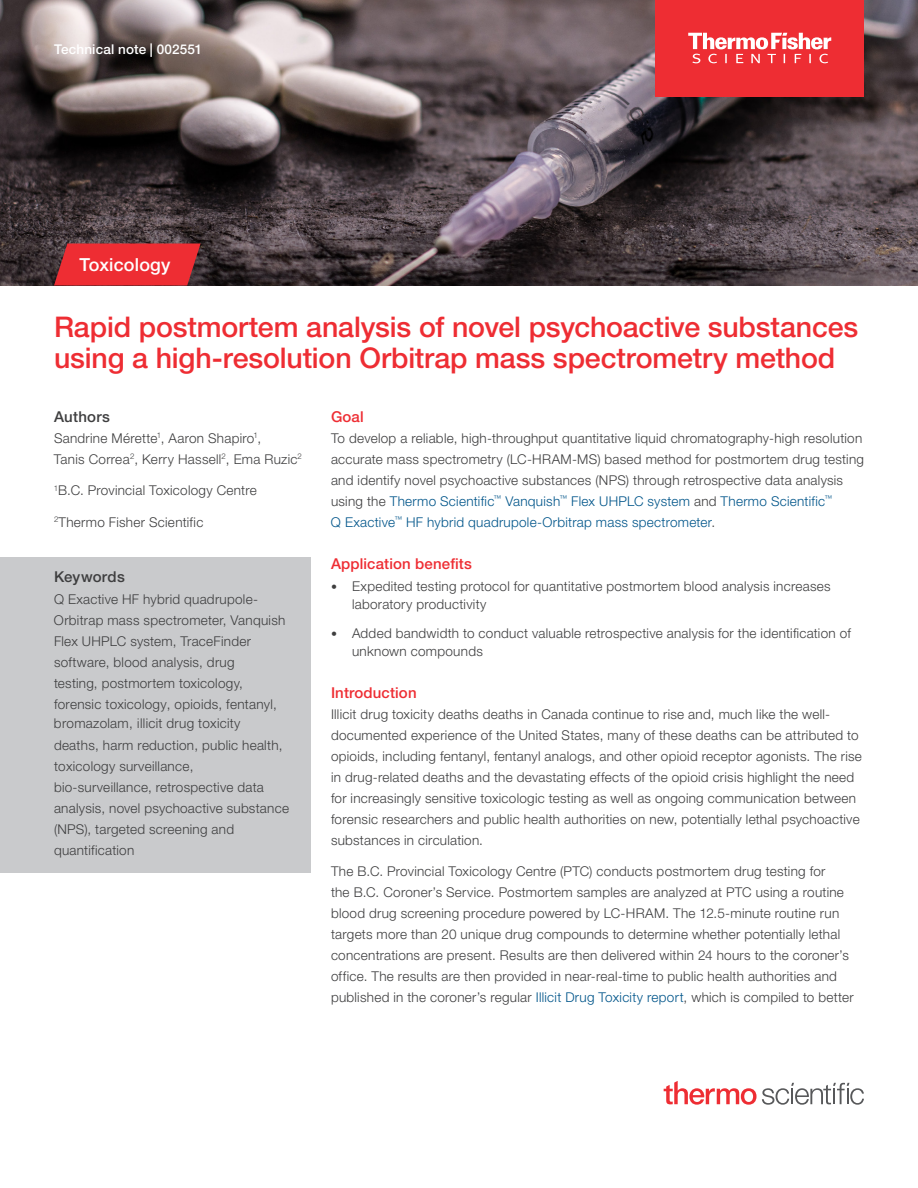
<style>
.page{position:relative;width:918px;height:1188px;background:#fff}
.page>*{position:absolute;margin:0;border:0;box-sizing:border-box;transform-origin:0 0}
.t1{font:500 28.5px/31.5px "Helvetica Neue LTW1 G";letter-spacing:-.005em;color:#ee2d33}
.t2{font:500 18px "Helvetica Neue LTW1 G";letter-spacing:.01em;color:#fff}
.t3{font:500 15px "Helvetica Neue LTW1 G";letter-spacing:.01em;color:#ee2d33}
.t4{font:500 15px "Helvetica Neue LTW1 G";letter-spacing:.02em;color:#3e3e3f}
.t5{font:300 13.5px/21px "Helvetica Neue LTW1 G";letter-spacing:.02em;color:#3e3e3f}
.t6{font:500 13.5px "Helvetica Neue LTW1 G";letter-spacing:.01em;color:#fff}
.s1{font-family:"Hind"}
.s2{color:#01558a}
.s3{font-size:12px}
</style>
<div class="page">
<div style="left:0;top:558px;width:310px;height:315px;background:#c9cacc"></div>
<img style="left:0;top:0;width:918px;height:286px">
<svg style="left:54px;top:243px;width:147px;height:42px;background:#db2e33"></svg>
<div style="left:656px;top:0;width:208px;height:96px;background:#ee2d33"></div>
<svg style="left:688px;top:33px;width:143px;height:30px"></svg>
<svg style="left:664px;top:1081px;width:200px;height:24px"></svg>
<p class="t6" style="left:54px;top:41px;width:150px">Technical note | 002551</p>
<h2 class="t2" style="left:80px;top:254px;width:92px">Toxicology</h2>
<h1 class="t1" style="left:54px;top:311px;width:806px">Rapid postmortem analysis of novel psychoactive substances using a high-resolution Orbitrap mass spectrometry method</h1>
<p class="t4" style="left:54px;top:407px;width:58px">Authors</p>
<p class="t5" style="left:54px;top:427px;width:249px">Sandrine Mérette<sup>1</sup>, Aaron Shapiro<sup>1</sup>,<br>Tanis Correa<sup>2</sup>, Kerry Hassell<sup>2</sup>, Ema Ruzic<sup>2</sup></p>
<p class="t5" style="left:54px;top:480px;width:204px"><sup>1</sup>B.C. Provincial Toxicology Centre</p>
<p class="t5" style="left:54px;top:511px;width:151px"><sup>2</sup>Thermo Fisher Scientific</p>
<p class="t4" style="left:54px;top:568px;width:72px">Keywords</p>
<p class="t5" style="left:54px;top:588px;width:233px">Q Exactive HF hybrid quadrupole-Orbitrap mass spectrometer, Vanquish Flex UHPLC system, TraceFinder software, blood analysis, drug<br>testing, postmortem toxicology, forensic toxicology, opioids, fentanyl,</p>
<p class="t5" style="left:54px;top:712px;width:230px;line-height:22.2px">bromazolam, <span class="s1">i</span>llicit drug toxicity deaths, harm reduction, public health,</p>
<p class="t5" style="left:54px;top:756px;width:237px">toxicology surveillance, bio-surveillance, retrospective data analysis, novel psychoactive substance (NPS), targeted screening and quantification</p>
<p class="t3" style="left:331px;top:407px;width:34px">Goal</p>
<p class="t5" style="left:331px;top:427px;width:535px">To develop a reliable, high-throughput quantitative liquid chromatography-high resolution accurate mass spectrometry (LC-HRAM-MS) based method for postmortem drug testing and identify novel psychoactive substances (NPS) through retrospective data analysis using the <span class="s2">Thermo Scientific</span><sup>™</sup> <span class="s2">Vanquish</span><sup>™</sup> <span class="s2">Flex UHPLC system</span> and <span class="s2">Thermo Scientific</span><sup>™<br></sup><span class="s2">Q Exactive</span><sup>™</sup> <span class="s2">HF hybrid quadrupole-Orbitrap mass spectrometer</span>.</p>
<p class="t3" style="left:331px;top:554px;width:142px">Application benefits</p>
<p class="t5" style="left:352px;top:577px;width:480px;line-height:18px;text-indent:-21px"><span class="s3">•</span> Expedited testing protocol for quantitative postmortem blood analysis increases laboratory productivity</p>
<p class="t5" style="left:352px;top:624px;width:500px;line-height:18px;text-indent:-21px"><span class="s3">•</span> Added bandwidth to conduct valuable retrospective analysis for the identification of unknown compounds</p>
<p class="t3" style="left:331px;top:683px;width:87px">Introduction</p>
<p class="t5" style="left:331px;top:703px;width:532px">Illicit drug toxicity deaths deaths in Canada continue to rise and, much like the well&shy;documented experience of the United States, many of these deaths can be attributed to opioids, including fentanyl, fentanyl analogs, and other opioid receptor agonists. The rise in drug-related deaths and the devastating effects of the opioid crisis highlight the need for increasingly sensitive toxicologic testing as well as ongoing communication between forensic researchers and public health authorities on new, potentially lethal psychoactive substances in circulation.</p>
<p class="t5" style="left:331px;top:861px;width:524px">The B.C. Provincial Toxicology Centre (PTC) conducts postmortem drug testing for<br>the B.C. Coroner’s Service. Postmortem samples are analyzed at PTC using a routine blood drug screening procedure powered by LC-HRAM. The 12.5-minute routine run targets more than 20 unique drug compounds to determine whether potentially lethal concentrations are present. Results are then delivered within 24 hours to the coroner’s office. The results are then provided in near-real-time to public health authorities and published in the coroner’s regular <span class="s2">Illicit Drug Toxicity report</span>, which is compiled to better</p>
</div>
